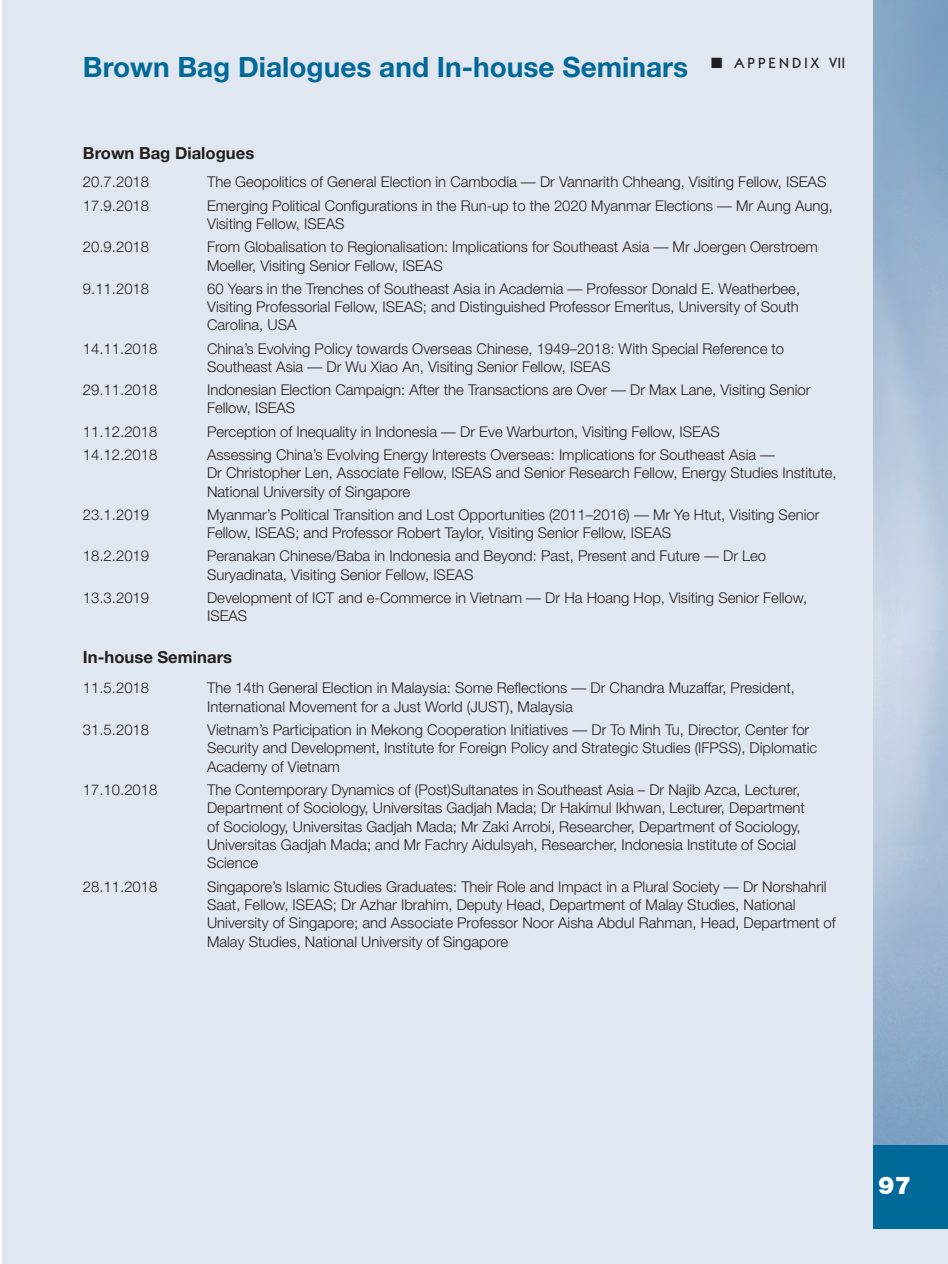
<style>
.page{position:relative;width:948px;height:1264px;background:#fff}
.page>*{position:absolute;margin:0;border:0;box-sizing:border-box;transform-origin:0 0}
.Chapter_Title{font:700 28px "Helvetica Neue";color:#006999}
.t1{font:900 24.5px "Helvetica Neue";color:#fff}
.AppDesignation{font:700 16.62px "Helvetica Neue";color:#231f20}
.App5_BT{font:300 14.88px/18.4px "Helvetica Neue";color:#231f20}
.Appendix_1_RHs{font:500 14.88px "Itc Kabel";letter-spacing:.21em;color:#231f20}
</style>
<div class="page">
<div style="left:2px;top:0;width:945px;height:1263px;background:#e1e7f0"></div>
<div style="left:872px;top:1142px;width:75px;height:86px;background:#006999"></div>
<img style="left:872px;top:0;width:75px;height:1144px">
<svg style="left:942px;top:0;width:6px;height:2px"></svg>
<p class="Chapter_Title" style="left:83px;top:50px;width:606px">Brown Bag Dialogues and In-house Seminars</p>
<p class="Appendix_1_RHs" style="left:710px;top:54px;width:135px">■ APPENDIX VII</p>
<p class="AppDesignation" style="left:83px;top:143px;width:173px">Brown Bag Dialogues</p>
<p class="App5_BT" style="left:83px;top:173px;width:68px">20.7.2018</p>
<p class="App5_BT" style="left:207px;top:173px;width:620px">The Geopolitics of General Election in Cambodia — Dr Vannarith Chheang, Visiting Fellow, ISEAS</p>
<p class="App5_BT" style="left:83px;top:196px;width:68px">17.9.2018</p>
<p class="App5_BT" style="left:207px;top:196px;width:627px">Emerging Political Configurations in the Run-up to the 2020 Myanmar Elections — Mr Aung Aung,<br>Visiting Fellow, ISEAS</p>
<p class="App5_BT" style="left:83px;top:237px;width:68px">20.9.2018</p>
<p class="App5_BT" style="left:207px;top:237px;width:612px">From Globalisation to Regionalisation: Implications for Southeast Asia — Mr Joergen Oerstroem<br>Moeller, Visiting Senior Fellow, ISEAS</p>
<p class="App5_BT" style="left:83px;top:279px;width:68px">9.11.2018</p>
<p class="App5_BT" style="left:207px;top:279px;width:594px;text-align:justify">60 Years in the Trenches of Southeast Asia in Academia — Professor Donald E. Weatherbee, Visiting Professorial Fellow, ISEAS; and Distinguished Professor Emeritus, University of South Carolina, USA</p>
<p class="App5_BT" style="left:83px;top:339px;width:76px">14.11.2018</p>
<p class="App5_BT" style="left:207px;top:339px;width:578px">China’s Evolving Policy towards Overseas Chinese, 1949–2018: With Special Reference to<br>Southeast Asia — Dr Wu Xiao An, Visiting Senior Fellow, ISEAS</p>
<p class="App5_BT" style="left:83px;top:380px;width:76px">29.11.2018</p>
<p class="App5_BT" style="left:207px;top:380px;width:604px">Indonesian Election Campaign: After the Transactions are Over — Dr Max Lane, Visiting Senior<br>Fellow, ISEAS</p>
<p class="App5_BT" style="left:83px;top:422px;width:76px">11.12.2018</p>
<p class="App5_BT" style="left:207px;top:422px;width:514px">Perception of Inequality in Indonesia — Dr Eve Warburton, Visiting Fellow, ISEAS</p>
<p class="App5_BT" style="left:83px;top:445px;width:76px">14.12.2018</p>
<p class="App5_BT" style="left:207px;top:445px;width:631px">Assessing China’s Evolving Energy Interests Overseas: Implications for Southeast Asia —<br>Dr Christopher Len, Associate Fellow, ISEAS and Senior Research Fellow, Energy Studies Institute,<br>National University of Singapore</p>
<p class="App5_BT" style="left:83px;top:505px;width:68px">23.1.2019</p>
<p class="App5_BT" style="left:207px;top:505px;width:613px">Myanmar’s Political Transition and Lost Opportunities (2011–2016) — Mr Ye Htut, Visiting Senior<br>Fellow, ISEAS; and Professor Robert Taylor, Visiting Senior Fellow, ISEAS</p>
<p class="App5_BT" style="left:83px;top:546px;width:68px">18.2.2019</p>
<p class="App5_BT" style="left:207px;top:546px;width:560px">Peranakan Chinese/Baba in Indonesia and Beyond: Past, Present and Future — Dr Leo<br>Suryadinata, Visiting Senior Fellow, ISEAS</p>
<p class="App5_BT" style="left:83px;top:588px;width:68px">13.3.2019</p>
<p class="App5_BT" style="left:207px;top:588px;width:601px">Development of ICT and e-Commerce in Vietnam — Dr Ha Hoang Hop, Visiting Senior Fellow,<br>ISEAS</p>
<p class="AppDesignation" style="left:83px;top:647px;width:150px">In-house Seminars</p>
<p class="App5_BT" style="left:83px;top:678px;width:68px">11.5.2018</p>
<p class="App5_BT" style="left:207px;top:678px;width:589px">The 14th General Election in Malaysia: Some Reflections — Dr Chandra Muzaffar, President,<br>International Movement for a Just World (JUST), Malaysia</p>
<p class="App5_BT" style="left:83px;top:720px;width:68px">31.5.2018</p>
<p class="App5_BT" style="left:207px;top:720px;width:611px">Vietnam’s Participation in Mekong Cooperation Initiatives — Dr To Minh Tu, Director, Center for<br>Security and Development, Institute for Foreign Policy and Strategic Studies (IFPSS), Diplomatic<br>Academy of Vietnam</p>
<p class="App5_BT" style="left:83px;top:780px;width:76px">17.10.2018</p>
<p class="App5_BT" style="left:207px;top:780px;width:599px">The Contemporary Dynamics of (Post)Sultanates in Southeast Asia – Dr Najib Azca, Lecturer, Department of Sociology, Universitas Gadjah Mada; Dr Hakimul Ikhwan, Lecturer, Department of Sociology, Universitas Gadjah Mada; Mr Zaki Arrobi, Researcher, Department of Sociology, Universitas Gadjah Mada; and Mr Fachry Aidulsyah, Researcher, Indonesia Institute of Social Science</p>
<p class="App5_BT" style="left:83px;top:876px;width:76px">28.11.2018</p>
<p class="App5_BT" style="left:207px;top:876px;width:629px">Singapore’s Islamic Studies Graduates: Their Role and Impact in a Plural Society — Dr Norshahril Saat, Fellow, ISEAS; Dr Azhar Ibrahim, Deputy Head, Department of Malay Studies, National University of Singapore; and Associate Professor Noor Aisha Abdul Rahman, Head, Department of Malay Studies, National University of Singapore</p>
<h2 class="t1" style="left:877px;top:1170px;width:34px">97</h2>
</div>
